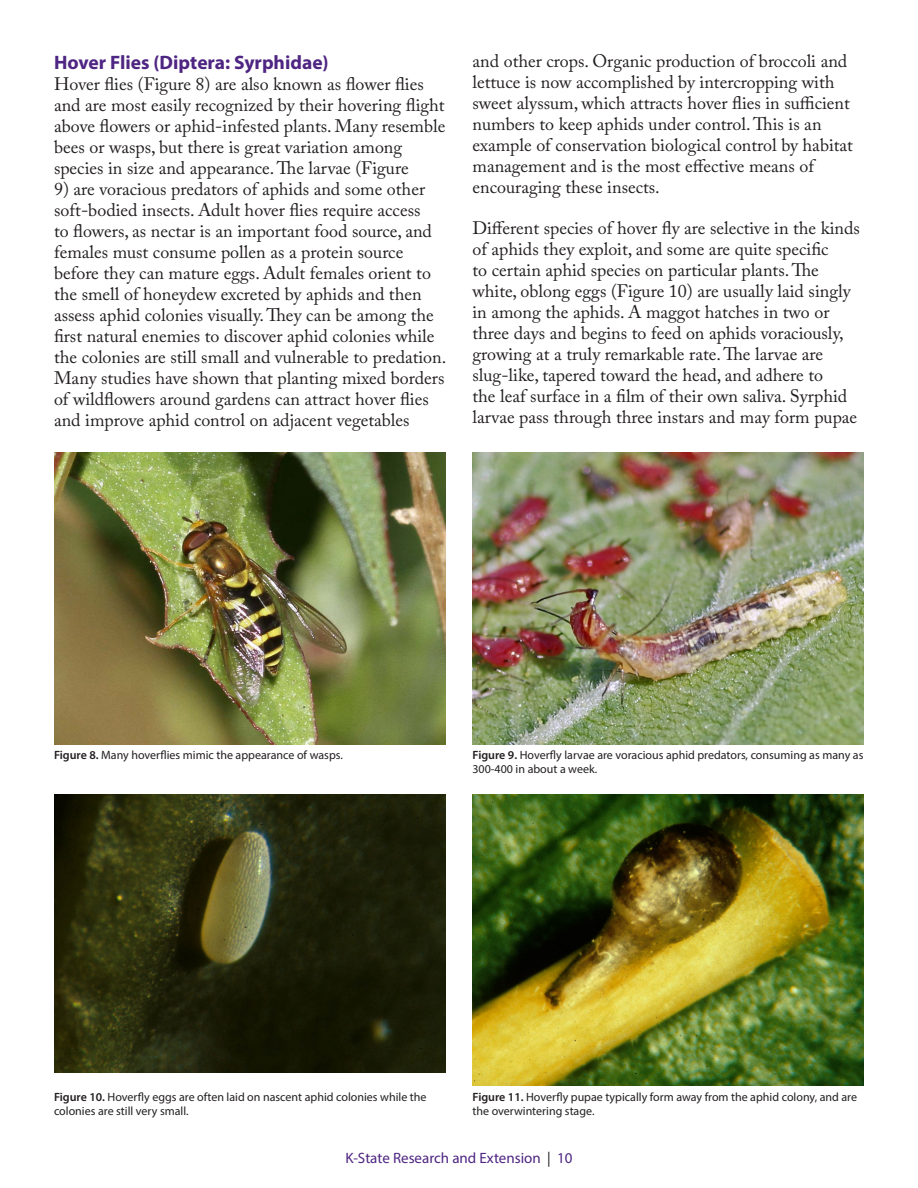
<style>
.page{position:relative;width:918px;height:1188px;background:#fff}
.page>*{position:absolute;margin:0;border:0;box-sizing:border-box;transform-origin:0 0}
.subhead_3{font:700 19.5px "Myriad Pro";color:#4e2582}
.body_text{font:18px/21px "Adobe Caslon Pro";color:#231f20}
.t1{font:15px "Myriad Pro";color:#4e2582}
.t2{font:12px/13.5px "Myriad Pro";color:#231f20}
.s1{font-weight:600}
.s2{color:#231f20}
</style>
<div class="page">
<img style="left:472px;top:794px;width:392px;height:292px">
<img style="left:472px;top:452px;width:392px;height:292px">
<img style="left:54px;top:794px;width:392px;height:279px">
<img style="left:54px;top:452px;width:392px;height:292px">
<p class="subhead_3" style="left:54px;top:49px;width:276px">Hover Flies (Diptera: Syrphidae)</p>
<p class="body_text" style="left:54px;top:73px;width:393px">Hover flies (Figure 8) are also known as flower flies and are most easily recognized by their hovering flight above flowers or aphid-infested plants. Many resemble bees or wasps, but there is great variation among species in size and appearance. The larvae (Figure</p>
<p class="body_text" style="left:54px;top:178px;width:394px">9) are voracious predators of aphids and some other soft-bodied insects. Adult hover flies require access<br>to flowers, as nectar is an important food source, and females must consume pollen as a protein source before they can mature eggs. Adult females orient to the smell of honeydew excreted by aphids and then assess aphid colonies visually. They can be among the first natural enemies to discover aphid colonies while the colonies are still small and vulnerable to predation.<br>Many studies have shown that planting mixed borders of wildflowers around gardens can attract hover flies and improve aphid control on adjacent vegetables</p>
<p class="body_text" style="left:472px;top:51px;width:382px">and other crops. Organic production of broccoli and lettuce is now accomplished by intercropping with sweet alyssum, which attracts hover flies in sufficient numbers to keep aphids under control. This is an example of conservation biological control by habitat management and is the most effective means of encouraging these insects.</p>
<p class="body_text" style="left:472px;top:218px;width:389px">Different species of hover fly are selective in the kinds of aphids they exploit, and some are quite specific<br>to certain aphid species on particular plants. The white, oblong eggs (Figure 10) are usually laid singly in among the aphids. A maggot hatches in two or three days and begins to feed on aphids voraciously, growing at a truly remarkable rate. The larvae are slug-like, tapered toward the head, and adhere to<br>the leaf surface in a film of their own saliva. Syrphid larvae pass through three instars and may form pupae</p>
<p class="t2" style="left:54px;top:748px;width:290px"><span class="s1">Figure 8.</span> Many hoverflies mimic the appearance of wasps.</p>
<p class="t2" style="left:472px;top:748px;width:392px"><span class="s1">Figure 9.</span> Hoverfly larvae are voracious aphid predators, consuming as many as<br>300-400 in about a week.</p>
<p class="t2" style="left:54px;top:1090px;width:374px"><span class="s1">Figure 10.</span> Hoverfly eggs are often laid on nascent aphid colonies while the colonies are still very small.</p>
<p class="t2" style="left:472px;top:1090px;width:386px"><span class="s1">Figure 11.</span> Hoverfly pupae typically form away from the aphid colony, and are the overwintering stage.</p>
<p class="t1" style="left:346px;top:1149px;width:228px">K-State Research and Extension <span class="s2">|</span> 10</p>
</div>
